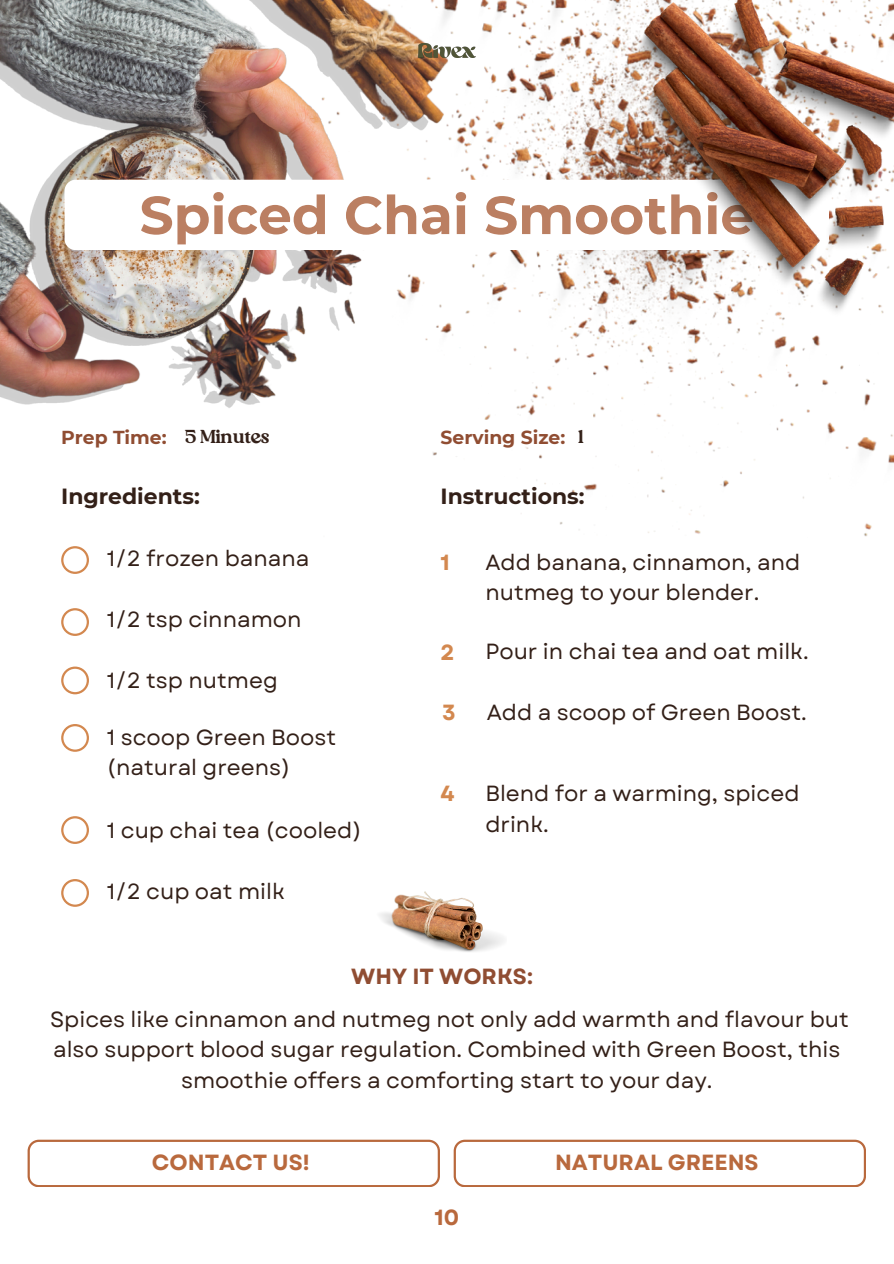
<style>
.page{position:relative;width:894px;height:1264px;background:#fff}
.page>*{position:absolute;margin:0;border:0;box-sizing:border-box;transform-origin:0 0}
.t1{font:700 53.4px "Montserrat";color:#bb7f62}
.t2{font:21.9px/30.3px "Garet";color:#332018}
.t3{font:700 21.9px "Montserrat";color:#332018}
.t4{font:700 21.9px "Garet";color:#b9693d}
.t5{font:700 21.9px "Garet";color:#904d32}
.t6{font:700 21.9px "Garet";color:#d3884f}
.t7{font:700 18.75px "Montserrat";color:#904d32}
.t8{font:18.75px "Blue Cashews";color:#332018}
</style>
<div class="page">
<svg style="left:61px;top:546px;width:28px;height:28px"></svg>
<svg style="left:61px;top:724px;width:28px;height:27px"></svg>
<svg style="left:61px;top:816px;width:28px;height:28px"></svg>
<svg style="left:61px;top:608px;width:28px;height:28px"></svg>
<svg style="left:61px;top:666px;width:28px;height:28px"></svg>
<img style="left:521px;top:318px;width:372px;height:219px">
<img style="left:0;top:0;width:666px;height:459px">
<svg style="left:64px;top:180px;width:570px;height:70px"></svg>
<svg style="left:61px;top:879px;width:28px;height:27px"></svg>
<img style="left:418px;top:43px;width:57px;height:15px">
<svg style="left:28px;top:1139px;width:411px;height:47px"></svg>
<svg style="left:453px;top:1139px;width:412px;height:47px"></svg>
<img style="left:634px;top:0;width:259px;height:318px">
<img style="left:380px;top:891px;width:124px;height:61px">
<p class="t1" style="left:139px;top:182px;width:616px">Spiced Chai Smoothie</p>
<p class="t7" style="left:61px;top:426px;width:107px">Prep Time:</p>
<p class="t8" style="left:185px;top:428px;width:86px">5 Minutes</p>
<p class="t3" style="left:61px;top:483px;width:140px">Ingredients:</p>
<h3 class="t3" style="left:440px;top:483px;width:145px">Instructions:</h3>
<p class="t7" style="left:440px;top:426px;width:126px">Serving Size:</p>
<h5 class="t8" style="left:578px;top:428px;width:7px">1</h5>
<h1 class="t2" style="left:107px;top:543px;width:204px">1/2 frozen banana</h1>
<h3 class="t2" style="left:485px;top:547px;width:316px">Add banana, cinnamon, and nutmeg to your blender.</h3>
<p class="t6" style="left:440px;top:546px;width:11px">1</p>
<p class="t2" style="left:107px;top:604px;width:196px">1/2 tsp cinnamon</p>
<h5 class="t2" style="left:107px;top:665px;width:172px">1/2 tsp nutmeg</h5>
<h4 class="t2" style="left:107px;top:722px;width:231px">1 scoop Green Boost (natural greens)</h4>
<h4 class="t2" style="left:107px;top:815px;width:256px">1 cup chai tea (cooled)</h4>
<h4 class="t2" style="left:107px;top:876px;width:179px">1/2 cup oat milk</h4>
<h4 class="t6" style="left:440px;top:636px;width:16px">2</h4>
<h4 class="t2" style="left:485px;top:636px;width:325px">Pour in chai tea and oat milk.</h4>
<h4 class="t6" style="left:442px;top:696px;width:15px">3</h4>
<h4 class="t2" style="left:486px;top:697px;width:321px">Add a scoop of Green Boost.</h4>
<p class="t6" style="left:440px;top:777px;width:16px">4</p>
<h4 class="t2" style="left:485px;top:778px;width:315px">Blend for a warming, spiced drink.</h4>
<p class="t5" style="left:351px;top:960px;width:183px">WHY IT WORKS:</p>
<h4 class="t2" style="left:50px;top:1004px;width:800px;text-align:center">Spices like cinnamon and nutmeg not only add warmth and flavour but also support blood sugar regulation. Combined with Green Boost, this smoothie offers a comforting start to your day.</h4>
<h4 class="t4" style="left:152px;top:1146px;width:159px">CONTACT US!</h4>
<p class="t4" style="left:555px;top:1146px;width:205px">NATURAL GREENS</p>
<p class="t4" style="left:434px;top:1201px;width:26px">10</p>
</div>
